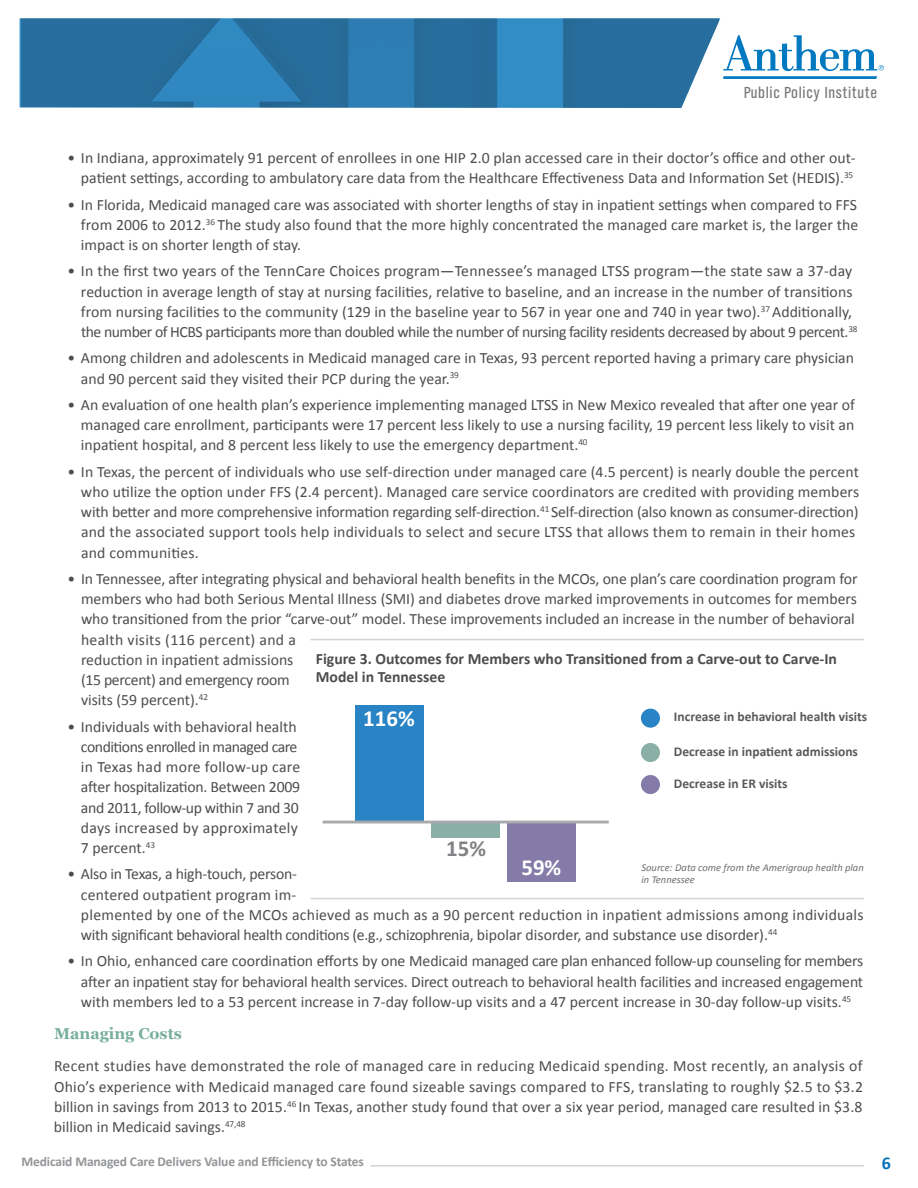
<style>
.page{position:relative;width:918px;height:1188px;background:#fff}
.page>*{position:absolute;margin:0;border:0;box-sizing:border-box;transform-origin:0 0}
.t1{font:700 22.8px "Calibri";color:#fff}
.t2{font:700 22.8px "Calibri";color:#808285}
.t3{font:700 18px "Calibri";color:#0072bc}
.t4{font:16.65px "TV Nord Cond EF";letter-spacing:.04em;color:#77787b}
.t5{font:15.75px/20.2px "Calibri";color:#4d4d4f}
.t6{font:700 15.75px/17.2px "Calibri";color:#4d4d4f}
.t7{font:700 15.75px "Georgia";color:#76ae99}
.t8{font:700 13.5px "Calibri";color:#58595b}
.t9{font:700 13.5px "Calibri";letter-spacing:-.01em;color:#939598}
.t10{font:italic 10.5px/12px "Calibri";color:#6d6e71}
</style>
<div class="page">
<hr style="left:370px;top:1165px;width:494px;height:2px;background:#d1d3d4">
<svg style="left:723px;top:35px;width:161px;height:44px"></svg>
<svg style="left:20px;top:18px;width:700px;height:90px;background:#2f79a9"></svg>
<div style="left:508px;top:822px;width:68px;height:59px;background:#857ba9"></div>
<div style="left:431px;top:822px;width:69px;height:15px;background:#89afa6"></div>
<div style="left:355px;top:706px;width:69px;height:116px;background:#2984c6"></div>
<hr style="left:323px;top:821px;width:286px;height:2px;background:#a7a9ac">
<div style="left:641px;top:709px;width:19px;height:19px;background:#2984c6;border-radius:50%"></div>
<div style="left:641px;top:743px;width:19px;height:19px;background:#89afa6;border-radius:50%"></div>
<div style="left:641px;top:775px;width:19px;height:19px;background:#857ba9;border-radius:50%"></div>
<hr style="left:310px;top:639px;width:554px;height:1px;background:#d1d3d4">
<hr style="left:310px;top:898px;width:554px;height:1px;background:#d1d3d4">
<p class="t4" style="left:744px;top:83px;width:135px">Public Policy Institute</p>
<p class="t5" style="left:68px;top:148px;width:790px;text-align:right">• In Indiana, approximately 91 percent of enrollees in one HIP 2.0 plan accessed care in their doctor’s office and other out&shy;patient settings, according to ambulatory care data from the Healthcare Effectiveness Data and Information Set (HEDIS).<sup>35</sup></p>
<p class="t5" style="left:81px;top:194px;width:779px;text-align:justify;text-indent:-13px">• In Florida, Medicaid managed care was associated with shorter lengths of stay in inpatient settings when compared to FFS from 2006 to 2012.<sup>36</sup> The study also found that the more highly concentrated the managed care market is, the larger the impact is on shorter length of stay.</p>
<p class="t5" style="left:81px;top:261px;width:778px;text-indent:-13px">• In the first two years of the TennCare Choices program—Tennessee’s managed LTSS program—the state saw a 37-day reduction in average length of stay at nursing facilities, relative to baseline, and an increase in the number of transitions from nursing facilities to the community (129 in the baseline year to 567 in year one and 740 in year two).<sup>37</sup> Additionally, the number of HCBS participants more than doubled while the number of nursing facility residents decreased by about 9 percent.<sup>38</sup></p>
<p class="t5" style="left:81px;top:348px;width:775px;text-indent:-13px">• Among children and adolescents in Medicaid managed care in Texas, 93 percent reported having a primary care physician and 90 percent said they visited their PCP during the year.<sup>39</sup></p>
<p class="t5" style="left:81px;top:394px;width:775px;text-align:justify;text-indent:-13px">• An evaluation of one health plan’s experience implementing managed LTSS in New Mexico revealed that after one year of managed care enrollment, participants were 17 percent less likely to use a nursing facility, 19 percent less likely to visit an inpatient hospital, and 8 percent less likely to use the emergency department.<sup>40</sup></p>
<p class="t5" style="left:81px;top:461px;width:780px;text-indent:-13px">• In Texas, the percent of individuals who use self-direction under managed care (4.5 percent) is nearly double the percent who utilize the option under FFS (2.4 percent). Managed care service coordinators are credited with providing members with better and more comprehensive information regarding self-direction.<sup>41</sup> Self-direction (also known as consumer-direction) and the associated support tools help individuals to select and secure LTSS that allows them to remain in their homes and communities.</p>
<p class="t5" style="left:81px;top:568px;width:778px;text-indent:-13px">• In Tennessee, after integrating physical and behavioral health benefits in the MCOs, one plan’s care coordination program for members who had both Serious Mental Illness (SMI) and diabetes drove marked improvements in outcomes for members who transitioned from the prior “carve-out” model. These improvements included an increase in the number of behavioral health visits (116 percent) and a<br>reduction in inpatient admissions<br>(15 percent) and emergency room<br>visits (59 percent).<sup>42</sup></p>
<p class="t5" style="left:81px;top:716px;width:221px;text-indent:-13px">• Individuals with behavioral health conditions enrolled in managed care in Texas had more follow-up care after hospitalization. Between 2009 and 2011, follow-up within 7 and 30 days increased by approximately<br>7 percent.<sup>43</sup></p>
<p class="t5" style="left:81px;top:864px;width:784px;text-indent:-13px">• Also in Texas, a high-touch, person-<br>centered outpatient program im-<br>plemented by one of the MCOs achieved as much as a 90 percent reduction in inpatient admissions among individuals with significant behavioral health conditions (e.g., schizophrenia, bipolar disorder, and substance use disorder).<sup>44</sup></p>
<p class="t5" style="left:81px;top:951px;width:784px;text-align:justify;text-indent:-13px">• In Ohio, enhanced care coordination efforts by one Medicaid managed care plan enhanced follow-up counseling for members after an inpatient stay for behavioral health services. Direct outreach to behavioral health facilities and increased engagement with members led to a 53 percent increase in 7-day follow-up visits and a 47 percent increase in 30-day follow-up visits.<sup>45</sup></p>
<p class="t7" style="left:54px;top:1022px;width:130px">Managing Costs</p>
<p class="t5" style="left:54px;top:1056px;width:811px;text-align:justify">Recent studies have demonstrated the role of managed care in reducing Medicaid spending. Most recently, an analysis of Ohio’s experience with Medicaid managed care found sizeable savings compared to FFS, translating to roughly $2.5 to $3.2 billion in savings from 2013 to 2015.<sup>46</sup> In Texas, another study found that over a six year period, managed care resulted in $3.8 billion in Medicaid savings.<sup>47,48</sup></p>
<p class="t6" style="left:316px;top:650px;width:523px">Figure 3. Outcomes for Members who Transitioned from a Carve-out to Carve-In<br>Model in Tennessee</p>
<p class="t8" style="left:674px;top:708px;width:195px">Increase in behavioral health visits</p>
<p class="t8" style="left:674px;top:742px;width:186px">Decrease in inpatient admissions</p>
<p class="t8" style="left:674px;top:775px;width:115px">Decrease in ER visits</p>
<h1 class="t1" style="left:363px;top:704px;width:53px">116%</h1>
<h1 class="t2" style="left:446px;top:833px;width:41px">15%</h1>
<h1 class="t1" style="left:521px;top:852px;width:41px">59%</h1>
<p class="t10" style="left:642px;top:861px;width:224px">Source: Data come from the Amerigroup health plan in Tennessee</p>
<p class="t9" style="left:22px;top:1153px;width:344px">Medicaid Managed Care Delivers Value and Efficiency to States</p>
<p class="t3" style="left:882px;top:1151px;width:11px">6</p>
</div>
